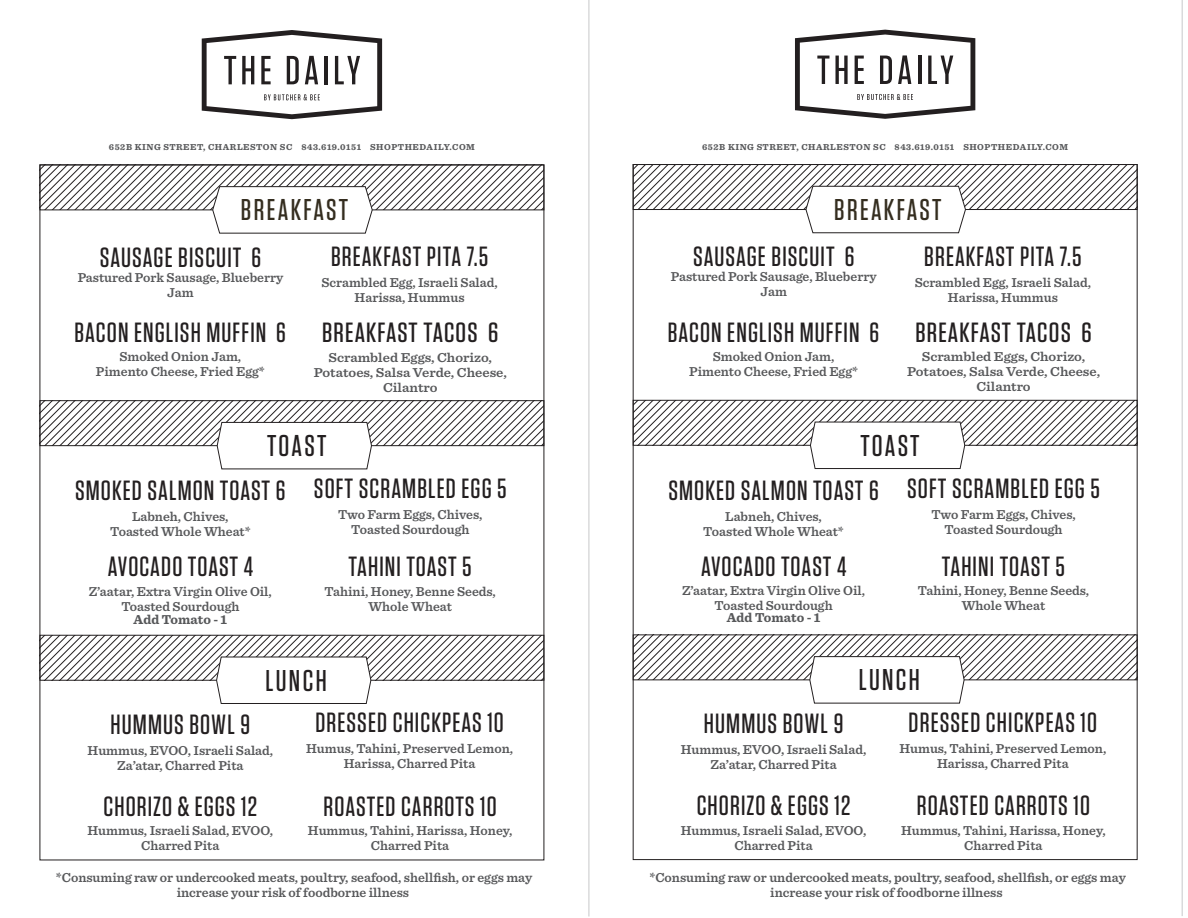
<style>
.page{position:relative;width:1188px;height:918px;background:#fff}
.page>*{position:absolute;margin:0;border:0;box-sizing:border-box;transform-origin:0 0}
.t1{font:500 30px "Tungsten";letter-spacing:.075em;color:#231f20}
.t2{font:500 30px "Tungsten";letter-spacing:.075em;color:#342d1f}
.t3{font:500 27.75px "Tungsten";letter-spacing:.04em;color:#231f20}
.t4{font:500 27.75px "Tungsten";letter-spacing:.04em;color:#231f20;scale:1.06 1}
.t5{font:600 13.5px/15px "Sentinel";color:#57585a;text-align:center}
.t6{font:600 13.5px/15px "Sentinel";color:#57585a;text-align:center;scale:1.06 1}
.t7{font:700 13.5px "Sentinel";color:#57585a}
.t8{font:700 9px "Sentinel";letter-spacing:.06em;color:#57585a}
</style>
<div class="page">
<div style="left:40px;top:400px;width:504px;height:46px;border:1px solid #231f20"></div>
<svg style="left:42px;top:167px;width:500px;height:67px"></svg>
<svg style="left:42px;top:401px;width:500px;height:69px"></svg>
<svg style="left:202px;top:30px;width:180px;height:89px"></svg>
<hr style="left:589px;top:0;width:1px;height:916px;background:#c7c8ca">
<svg style="left:40px;top:635px;width:504px;height:69px"></svg>
<svg style="left:635px;top:166px;width:501px;height:68px"></svg>
<svg style="left:635px;top:400px;width:501px;height:69px"></svg>
<svg style="left:795px;top:30px;width:180px;height:89px"></svg>
<hr style="left:1182px;top:0;width:1px;height:916px;background:#c7c8ca">
<div style="left:633px;top:634px;width:505px;height:46px;border:1px solid #231f20"></div>
<svg style="left:633px;top:635px;width:504px;height:69px"></svg>
<p class="t8" style="left:109px;top:140px;width:368px">652B KING STREET, CHARLESTON SC 843.619.0151 SHOPTHEDAILY.COM</p>
<h1 class="t2" style="left:241px;top:194px;width:109px">BREAKFAST</h1>
<h2 class="t3" style="left:100px;top:242px;width:163px">SAUSAGE BISCUIT 6</h2>
<p class="t5" style="left:78px;top:269px;width:207px">Pastured Pork Sausage, Blueberry<br>Jam</p>
<h2 class="t3" style="left:75px;top:318px;width:213px">BACON ENGLISH MUFFIN 6</h2>
<p class="t5" style="left:96px;top:349px;width:170px">Smoked Onion Jam,<br>Pimento Cheese, Fried Egg*</p>
<h2 class="t3" style="left:331px;top:242px;width:159px">BREAKFAST PITA 7.5</h2>
<p class="t5" style="left:322px;top:275px;width:178px">Scrambled Egg, Israeli Salad,<br>Harissa, Hummus</p>
<h2 class="t4" style="left:322px;top:318px;width:168px">BREAKFAST TACOS 6</h2>
<p class="t6" style="left:314px;top:349px;width:184px">Scrambled Eggs, Chorizo,<br>Potatoes, Salsa Verde, Cheese,<br>Cilantro</p>
<h1 class="t1" style="left:267px;top:430px;width:61px">TOAST</h1>
<h2 class="t3" style="left:75px;top:476px;width:212px">SMOKED SALMON TOAST 6</h2>
<p class="t5" style="left:110px;top:508px;width:142px">Labneh, Chives,<br>Toasted Whole Wheat*</p>
<h2 class="t3" style="left:108px;top:552px;width:147px">AVOCADO TOAST 4</h2>
<p class="t5" style="left:89px;top:583px;width:184px">Z’aatar, Extra Virgin Olive Oil,<br>Toasted Sourdough</p>
<p class="t7" style="left:134px;top:609px;width:95px">Add Tomato - 1</p>
<h2 class="t3" style="left:314px;top:474px;width:194px">SOFT SCRAMBLED EGG 5</h2>
<p class="t5" style="left:338px;top:507px;width:146px">Two Farm Eggs, Chives,<br>Toasted Sourdough</p>
<h2 class="t3" style="left:349px;top:552px;width:125px">TAHINI TOAST 5</h2>
<p class="t5" style="left:325px;top:583px;width:173px">Tahini, Honey, Benne Seeds,<br>Whole Wheat</p>
<h1 class="t1" style="left:266px;top:664px;width:63px">LUNCH</h1>
<h2 class="t3" style="left:111px;top:709px;width:141px">HUMMUS BOWL 9</h2>
<p class="t5" style="left:88px;top:742px;width:187px">Hummus, EVOO, Israeli Salad,<br>Za’atar, Charred Pita</p>
<h2 class="t3" style="left:103px;top:792px;width:155px">CHORIZO &amp; EGGS 12</h2>
<p class="t5" style="left:87px;top:823px;width:187px">Hummus, Israeli Salad, EVOO,<br>Charred Pita</p>
<h2 class="t3" style="left:315px;top:708px;width:190px">DRESSED CHICKPEAS 10</h2>
<p class="t5" style="left:306px;top:740px;width:209px">Humus, Tahini, Preserved Lemon,<br>Harissa, Charred Pita</p>
<h2 class="t3" style="left:324px;top:792px;width:175px">ROASTED CARROTS 10</h2>
<p class="t5" style="left:308px;top:823px;width:206px">Hummus, Tahini, Harissa, Honey,<br>Charred Pita</p>
<p class="t8" style="left:702px;top:140px;width:368px">652B KING STREET, CHARLESTON SC 843.619.0151 SHOPTHEDAILY.COM</p>
<h1 class="t2" style="left:834px;top:194px;width:109px">BREAKFAST</h1>
<h2 class="t3" style="left:693px;top:242px;width:163px">SAUSAGE BISCUIT 6</h2>
<p class="t5" style="left:671px;top:268px;width:207px">Pastured Pork Sausage, Blueberry<br>Jam</p>
<h2 class="t3" style="left:668px;top:317px;width:213px">BACON ENGLISH MUFFIN 6</h2>
<p class="t5" style="left:689px;top:348px;width:170px">Smoked Onion Jam,<br>Pimento Cheese, Fried Egg*</p>
<h2 class="t3" style="left:924px;top:242px;width:159px">BREAKFAST PITA 7.5</h2>
<p class="t5" style="left:915px;top:274px;width:178px">Scrambled Egg, Israeli Salad,<br>Harissa, Hummus</p>
<h2 class="t4" style="left:915px;top:318px;width:168px">BREAKFAST TACOS 6</h2>
<p class="t6" style="left:907px;top:348px;width:184px">Scrambled Eggs, Chorizo,<br>Potatoes, Salsa Verde, Cheese,<br>Cilantro</p>
<h1 class="t1" style="left:860px;top:430px;width:61px">TOAST</h1>
<h2 class="t3" style="left:668px;top:476px;width:212px">SMOKED SALMON TOAST 6</h2>
<p class="t5" style="left:703px;top:508px;width:142px">Labneh, Chives,<br>Toasted Whole Wheat*</p>
<h2 class="t3" style="left:701px;top:552px;width:147px">AVOCADO TOAST 4</h2>
<p class="t5" style="left:682px;top:583px;width:184px">Z’aatar, Extra Virgin Olive Oil,<br>Toasted Sourdough</p>
<p class="t7" style="left:727px;top:607px;width:95px">Add Tomato - 1</p>
<h2 class="t3" style="left:907px;top:474px;width:194px">SOFT SCRAMBLED EGG 5</h2>
<p class="t5" style="left:932px;top:506px;width:146px">Two Farm Eggs, Chives,<br>Toasted Sourdough</p>
<h2 class="t3" style="left:942px;top:552px;width:125px">TAHINI TOAST 5</h2>
<p class="t5" style="left:918px;top:583px;width:173px">Tahini, Honey, Benne Seeds,<br>Whole Wheat</p>
<h1 class="t1" style="left:859px;top:664px;width:63px">LUNCH</h1>
<h2 class="t3" style="left:704px;top:709px;width:141px">HUMMUS BOWL 9</h2>
<p class="t5" style="left:681px;top:741px;width:187px">Hummus, EVOO, Israeli Salad,<br>Za’atar, Charred Pita</p>
<h2 class="t3" style="left:697px;top:791px;width:155px">CHORIZO &amp; EGGS 12</h2>
<p class="t5" style="left:681px;top:822px;width:187px">Hummus, Israeli Salad, EVOO,<br>Charred Pita</p>
<h2 class="t3" style="left:909px;top:708px;width:190px">DRESSED CHICKPEAS 10</h2>
<p class="t5" style="left:899px;top:740px;width:209px">Humus, Tahini, Preserved Lemon,<br>Harissa, Charred Pita</p>
<h2 class="t3" style="left:917px;top:791px;width:175px">ROASTED CARROTS 10</h2>
<p class="t5" style="left:901px;top:822px;width:206px">Hummus, Tahini, Harissa, Honey,<br>Charred Pita</p>
<p class="t5" style="left:56px;top:870px;width:478px">*Consuming raw or undercooked meats, poultry, seafood, shellfish, or eggs may increase your risk of foodborne illness</p>
<p class="t5" style="left:650px;top:870px;width:478px">*Consuming raw or undercooked meats, poultry, seafood, shellfish, or eggs may increase your risk of foodborne illness</p>
</div>
